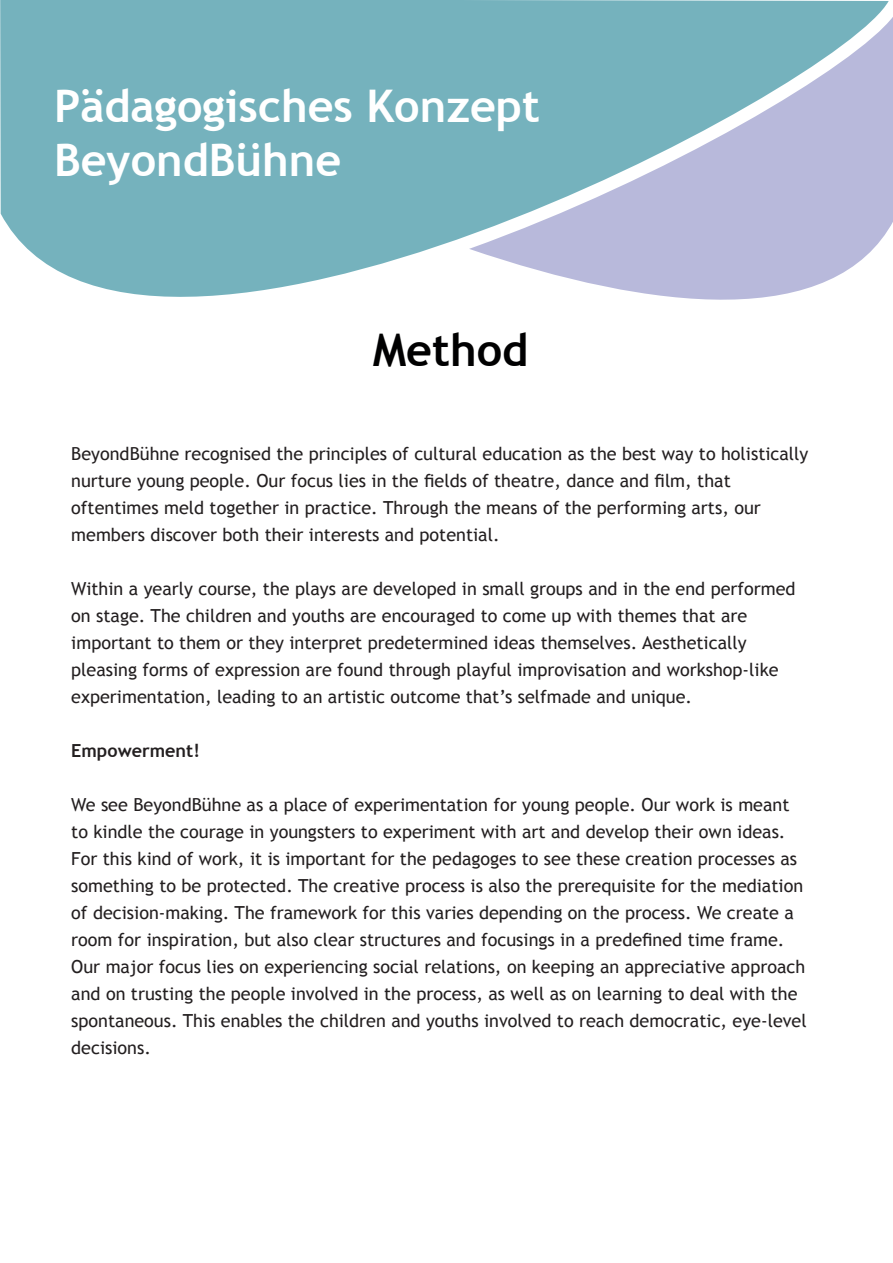
<style>
.page{position:relative;width:893px;height:1263px;background:#fff}
.page>*{position:absolute;margin:0;border:0;box-sizing:border-box;transform-origin:0 0}
.t1{font:700 45px "Trebuchet MS";color:#fff}
.t2{font:700 45px "Trebuchet MS";color:#000001}
.t3{font:18px/27px "Trebuchet MS";color:#231f20}
.t4{font:700 18px "Trebuchet MS";color:#231f20}
</style>
<div class="page">
<svg style="left:0;top:0;width:889px;height:297px;fill:#75b2bd"></svg>
<svg style="left:469px;top:16px;width:424px;height:284px;fill:#b8b9db"></svg>
<p class="t1" style="left:54px;top:78px;width:487px">Pädagogisches Konzept</p>
<p class="t1" style="left:54px;top:132px;width:289px">BeyondBühne</p>
<p class="t2" style="left:373px;top:322px;width:157px">Method</p>
<p class="t3" style="left:71px;top:441px;width:739px">BeyondBühne recognised the principles of cultural education as the best way to holistically nurture young people. Our focus lies in the fields of theatre, dance and film, that oftentimes meld together in practice. Through the means of the performing arts, our members discover both their interests and potential.</p>
<p class="t3" style="left:71px;top:576px;width:726px">Within a yearly course, the plays are developed in small groups and in the end performed on stage. The children and youths are encouraged to come up with themes that are important to them or they interpret predetermined ideas themselves. Aesthetically pleasing forms of expression are found through playful improvisation and workshop-like experimentation, leading to an artistic outcome that’s selfmade and unique.</p>
<p class="t4" style="left:71px;top:740px;width:130px">Empowerment!</p>
<p class="t3" style="left:71px;top:792px;width:737px">We see BeyondBühne as a place of experimentation for young people. Our work is meant to kindle the courage in youngsters to experiment with art and develop their own ideas.<br>For this kind of work, it is important for the pedagoges to see these creation processes as something to be protected. The creative process is also the prerequisite for the mediation of decision-making. The framework for this varies depending on the process. We create a room for inspiration, but also clear structures and focusings in a predefined time frame.<br>Our major focus lies on experiencing social relations, on keeping an appreciative approach and on trusting the people involved in the process, as well as on learning to deal with the spontaneous. This enables the children and youths involved to reach democratic, eye-level decisions.</p>
</div>
